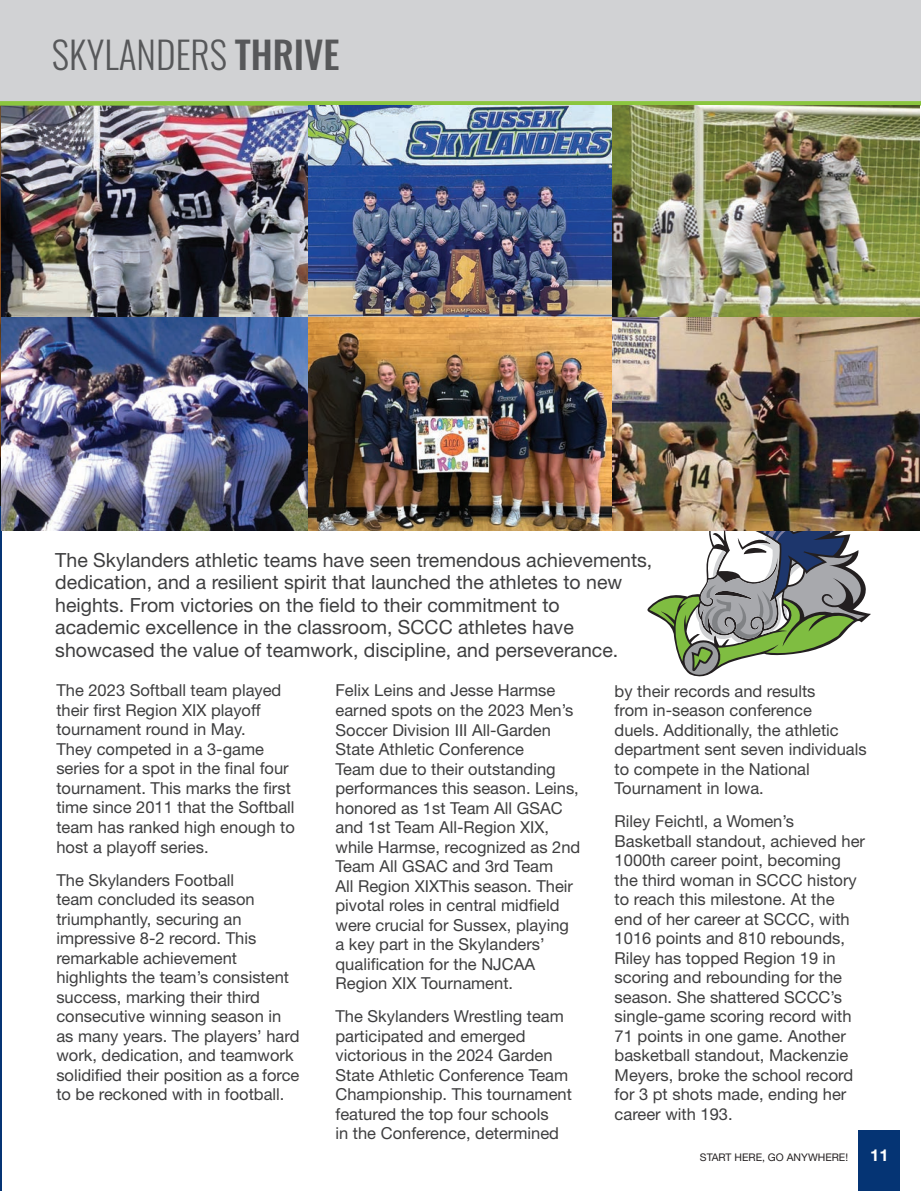
<style>
.page{position:relative;width:921px;height:1191px;background:#fff}
.page>*{position:absolute;margin:0;border:0;box-sizing:border-box;transform-origin:0 0}
.Heading_24_pt{font:300 37.5px "Oswald";color:#57585a}
.Body_Text{font:19.5px/22.5px "Helvetica Neue LT Std";color:#3e3e3f}
.Body_Text-2{font:16.5px/19.5px "Helvetica Neue LT Std";color:#3e3e3f}
.t1{font:700 16.5px "Helvetica Neue LT Std";color:#fff}
.t2{font:10.5px "Helvetica Neue LT Std";color:#231f20}
.s1{font-weight:500}
</style>
<div class="page">
<hr style="left:0;top:496px;width:1px;height:695px;background:#053474">
<img style="left:0;top:106px;width:1px;height:399px">
<div style="left:858px;top:1130px;width:42px;height:61px;background:#053474"></div>
<div style="left:0;top:0;width:921px;height:103px;background:#d1d2d4"></div>
<img style="left:1px;top:106px;width:918px;height:212px">
<div style="left:0;top:101px;width:921px;height:5px;background:#8bc63e"></div>
<img style="left:1px;top:318px;width:612px;height:212px">
<svg style="left:649px;top:530px;width:220px;height:146px"></svg>
<img style="left:613px;top:318px;width:306px;height:212px">
<p class="Heading_24_pt" style="left:52px;top:22px;width:289px">SKYLANDERS <span class="s1">THRIVE</span></p>
<p class="Body_Text" style="left:55px;top:548px;width:598px">The Skylanders athletic teams have seen tremendous achievements, dedication, and a resilient spirit that launched the athletes to new heights. From victories on the field to their commitment to<br>academic excellence in the classroom, SCCC athletes have showcased the value of teamwork, discipline, and perseverance.</p>
<p class="Body_Text-2" style="left:56px;top:680px;width:240px">The 2023 Softball team played their first Region XIX playoff tournament round in May.<br>They competed in a 3-game series for a spot in the final four tournament. This marks the first time since 2011 that the Softball team has ranked high enough to host a playoff series.</p>
<p class="Body_Text-2" style="left:56px;top:869px;width:244px">The Skylanders Football<br>team concluded its season triumphantly, securing an impressive 8-2 record. This remarkable achievement highlights the team’s consistent success, marking their third consecutive winning season in as many years. The players’ hard work, dedication, and teamwork solidified their position as a force to be reckoned with in football.</p>
<p class="Body_Text-2" style="left:335px;top:680px;width:246px">Felix Leins and Jesse Harmse earned spots on the 2023 Men’s<br>Soccer Division III All-Garden<br>State Athletic Conference<br>Team due to their outstanding performances this season. Leins, honored as 1st Team All GSAC and 1st Team All-Region XIX, while Harmse, recognized as 2nd<br>Team All GSAC and 3rd Team<br>All Region XIXThis season. Their pivotal roles in central midfield were crucial for Sussex, playing a key part in the Skylanders’ qualification for the NJCAA<br>Region XIX Tournament.</p>
<p class="Body_Text-2" style="left:335px;top:1006px;width:238px">The Skylanders Wrestling team participated and emerged victorious in the 2024 Garden<br>State Athletic Conference Team<br>Championship. This tournament featured the top four schools<br>in the Conference, determined</p>
<p class="Body_Text-2" style="left:614px;top:680px;width:253px">by their records and results<br>from in-season conference<br>duels. Additionally, the athletic department sent seven individuals to compete in the National<br>Tournament in Iowa.</p>
<p class="Body_Text-2" style="left:614px;top:811px;width:252px">Riley Feichtl, a Women’s<br>Basketball standout, achieved her<br>1000th career point, becoming the third woman in SCCC history to reach this milestone. At the end of her career at SCCC, with<br>1016 points and 810 rebounds,<br>Riley has topped Region 19 in scoring and rebounding for the season. She shattered SCCC’s single-game scoring record with<br>71 points in one game. Another basketball standout, Mackenzie<br>Meyers, broke the school record for 3 pt shots made, ending her career with 193.</p>
<p class="t2" style="left:700px;top:1151px;width:150px">START HERE, GO ANYWHERE!</p>
<p class="t1" style="left:870px;top:1144px;width:20px">11</p>
</div>
